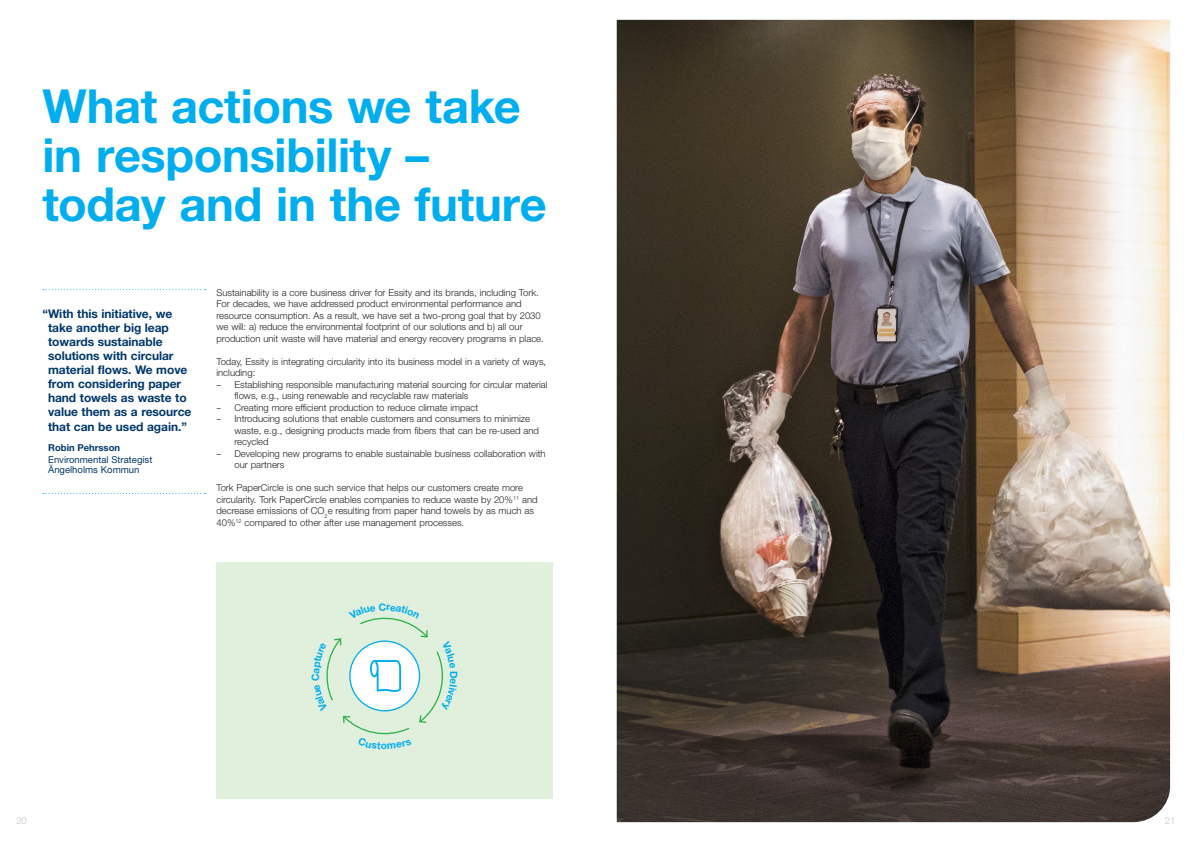
<style>
.page{position:relative;width:1191px;height:842px;background:#fff}
.page>*{position:absolute;margin:0;border:0;box-sizing:border-box;transform-origin:0 0}
.rubrik{font:700 47px/49px "Helvetica Neue LT Std";letter-spacing:-.01em;color:#00aeef}
.grafikrubbe{font:700 12px/14.1px "Helvetica Neue LT Std";letter-spacing:-.005em;color:#00386c}
.Body_copy{font:300 9.5px/11.5px "Helvetica Neue LT Std";color:#231f20}
.citat_na_n{font:9.5px "Helvetica Neue LT Std";color:#00386c}
.Paragraph_Style_2{font:700 9.5px "Helvetica Neue LT Std";color:#00386c}
.t1{font:300 9.5px "Helvetica Neue LT Std";color:#c2c3c6}
.s1{font-family:"Myriad Pro";font-weight:400}
</style>
<div class="page">
<svg style="left:43px;top:289px;width:163px;height:1px"></svg>
<svg style="left:43px;top:493px;width:162px;height:1px"></svg>
<div style="left:216px;top:563px;width:337px;height:236px;background:#e1efdd"></div>
<img style="left:617px;top:20px;width:553px;height:802px">
<svg style="left:326px;top:617px;width:117px;height:118px"></svg>
<p class="rubrik" style="left:43px;top:81px;width:506px">What actions we take in responsibility – today and in the future</p>
<p class="grafikrubbe" style="left:48px;top:307px;width:145px;text-indent:-5px">“With this initiative, we take another big leap towards sustainable solutions with circular material flows. We move from considering paper hand towels as waste to value them as a resource that can be used again.”</p>
<p class="Paragraph_Style_2" style="left:48px;top:442px;width:73px">Robin Pehrsson</p>
<p class="citat_na_n" style="left:48px;top:454px;width:106px">Environmental Strategist</p>
<p class="citat_na_n" style="left:48px;top:464px;width:93px">Ängelholms Kommun</p>
<p class="Body_copy" style="left:216px;top:287px;width:329px">Sustainability is a core business driver for Essity and its brands, including Tork.<br>For decades, we have addressed product environmental performance and resource consumption. As a result, we have set a two-prong goal that by 2030 we will: a) reduce the environmental footprint of our solutions and b) all our production unit waste will have material and energy recovery programs in place.</p>
<p class="Body_copy" style="left:216px;top:356px;width:331px">Today, Essity is integrating circularity into its business model in a variety of ways, including:</p>
<p class="Body_copy" style="left:234px;top:379px;width:314px;text-indent:-18px"><span class="s1">–</span> Establishing responsible manufacturing material sourcing for circular material flows, e.g., using renewable and recyclable raw materials</p>
<p class="Body_copy" style="left:216px;top:402px;width:263px"><span class="s1">–</span> Creating more efficient production to reduce climate impact</p>
<p class="Body_copy" style="left:234px;top:413px;width:306px;text-indent:-18px"><span class="s1">–</span> Introducing solutions that enable customers and consumers to minimize waste, e.g., designing products made from fibers that can be re-used and recycled</p>
<p class="Body_copy" style="left:234px;top:448px;width:313px;text-indent:-18px"><span class="s1">–</span> Developing new programs to enable sustainable business collaboration with our partners</p>
<p class="Body_copy" style="left:216px;top:482px;width:323px">Tork PaperCircle is one such service that helps our customers create more circularity. Tork PaperCircle enables companies to reduce waste by 20%<sup>11</sup> and decrease emissions of CO<sub>2</sub>e resulting from paper hand towels by as much as 40%<sup>12</sup> compared to other after use management processes.</p>
<p class="t1" style="left:16px;top:815px;width:12px">20</p>
<p class="t1" style="left:1164px;top:815px;width:12px">21</p>
</div>
